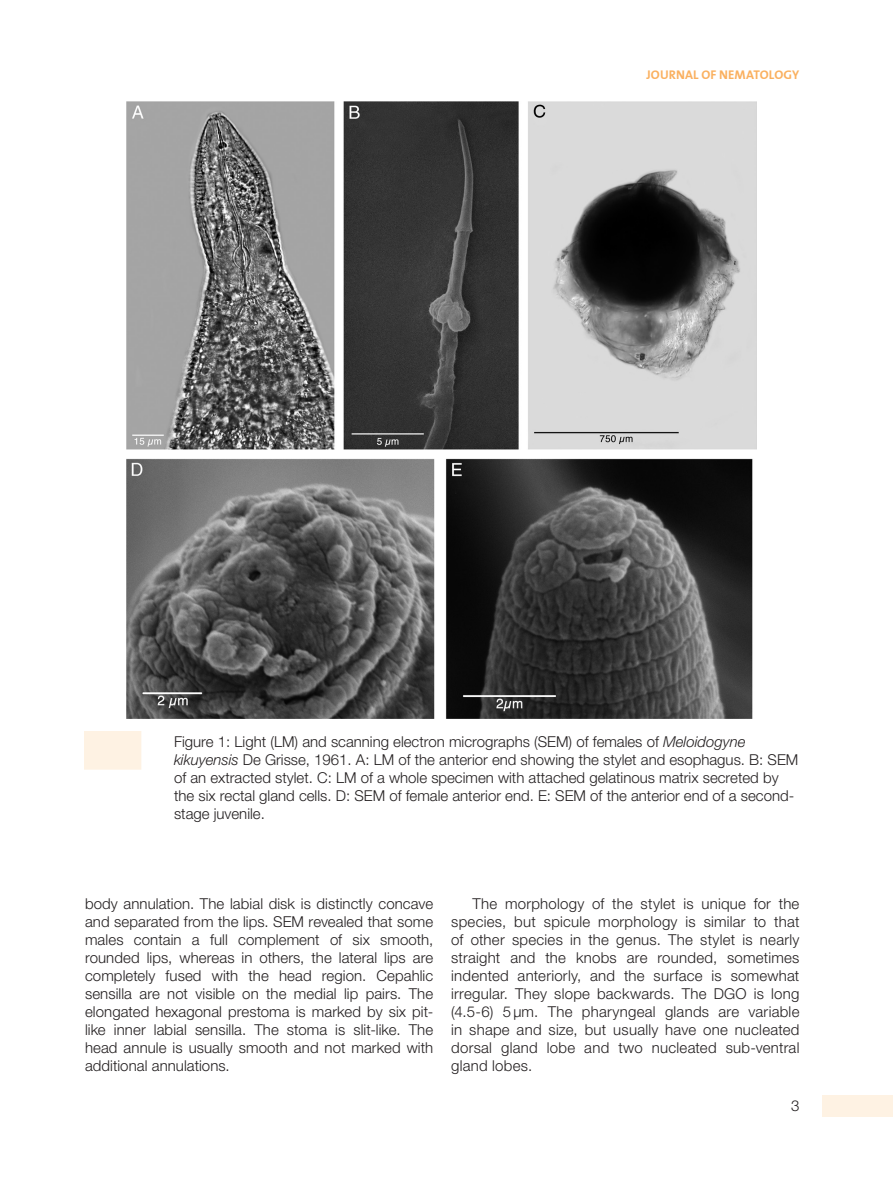
<style>
.page{position:relative;width:893px;height:1178px;background:#fff}
.page>*{position:absolute;margin:0;border:0;box-sizing:border-box;transform-origin:0 0}
.pFirstpara{font:300 15px/18px "Helvetica Neue LT Pro";letter-spacing:.005em;color:#231f20;text-align:justify}
.pPara{font:300 15px/18px "Helvetica Neue LT Pro";letter-spacing:.015em;color:#231f20;text-align:justify}
.pfigure_caption2{font:300 15px/18px "Helvetica Neue LT Pro";color:#231f20}
.page-number{font:300 15px "Helvetica Neue LT Pro";color:#231f20}
.t1{font:700 12.75px "The Mix Plain";letter-spacing:.01em;color:#fab05f}
.s1{font-family:"Helvetica Neue LT Std";font-style:italic}
</style>
<div class="page">
<div style="left:823px;top:1095px;width:70px;height:21px;background:#fef2e3"></div>
<div style="left:84px;top:731px;width:57px;height:39px;background:#fef2e3"></div>
<img style="left:126px;top:101px;width:630px;height:617px">
<p class="t1" style="left:646px;top:64px;width:154px">JOURNAL OF NEMATOLOGY</p>
<p class="pfigure_caption2" style="left:174px;top:732px;width:626px">Figure 1: Light (LM) and scanning electron micrographs (SEM) of females of <span class="s1">Meloidogyne kikuyensis</span> De Grisse, 1961. A: LM of the anterior end showing the stylet and esophagus. B: SEM of an extracted stylet. C: LM of a whole specimen with attached gelatinous matrix secreted by the six rectal gland cells. D: SEM of female anterior end. E: SEM of the anterior end of a second&shy;stage juvenile.</p>
<p class="pFirstpara" style="left:85px;top:894px;width:350px">body annulation. The labial disk is distinctly concave and separated from the lips. SEM revealed that some males contain a full complement of six smooth, rounded lips, whereas in others, the lateral lips are completely fused with the head region. Cepahlic sensilla are not visible on the medial lip pairs. The elongated hexagonal prestoma is marked by six pit&shy;like inner labial sensilla. The stoma is slit-like. The head annule is usually smooth and not marked with additional annulations.</p>
<p class="pPara" style="left:451px;top:894px;width:350px;text-indent:21px">The morphology of the stylet is unique for the species, but spicule morphology is similar to that of other species in the genus. The stylet is nearly straight and the knobs are rounded, sometimes indented anteriorly, and the surface is somewhat irregular. They slope backwards. The DGO is long (4.5-6) 5 µm. The pharyngeal glands are variable in shape and size, but usually have one nucleated dorsal gland lobe and two nucleated sub-ventral gland lobes.</p>
<p class="page-number" style="left:791px;top:1096px;width:10px">3</p>
</div>
